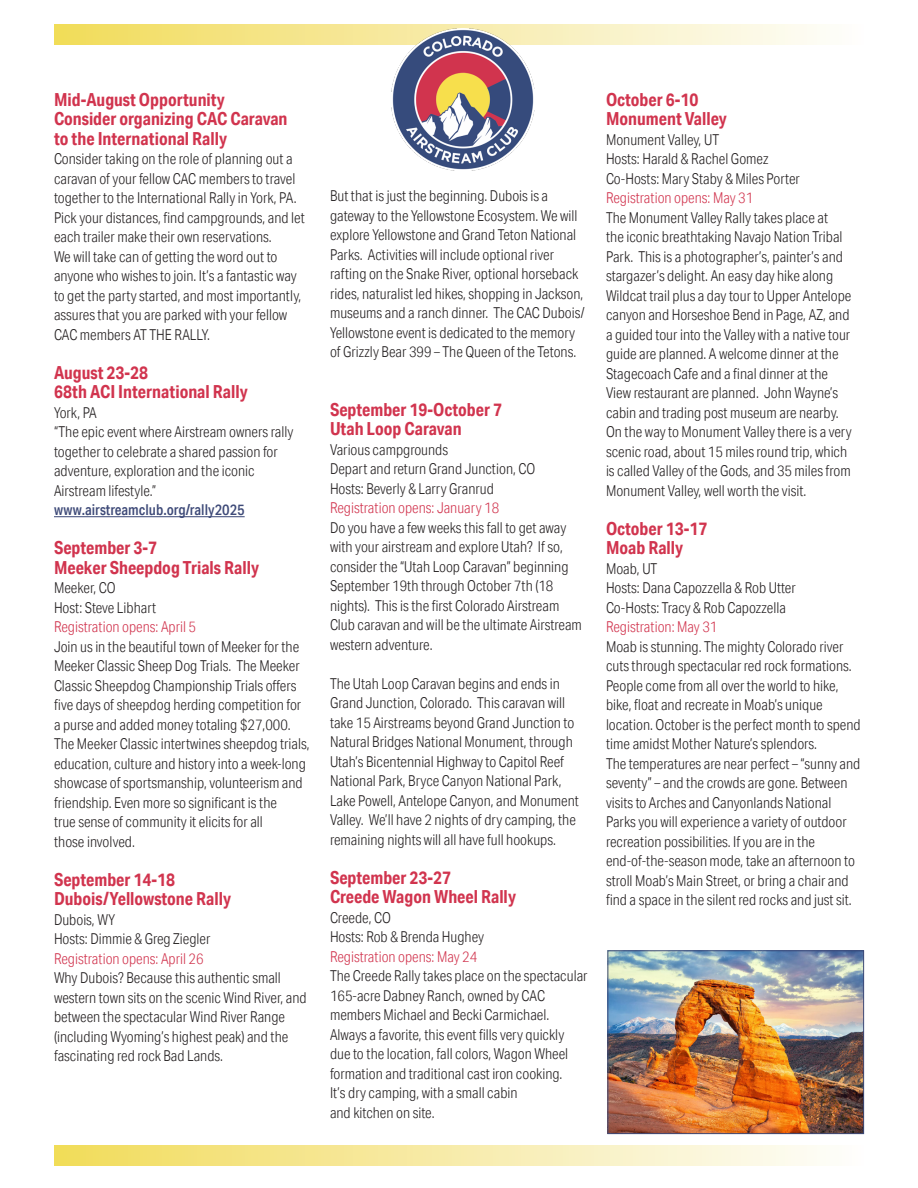
<style>
.page{position:relative;width:918px;height:1188px;background:#fff}
.page>*{position:absolute;margin:0;border:0;box-sizing:border-box;transform-origin:0 0}
.subhead{font:700 18px "Aktiv Grotesk Cd";color:#d1344e}
.subhead-2{font:300 15px/19.5px "Aktiv Grotesk Cd";color:#231f20}
.subhead-3{font:300 15px/19.5px "Aktiv Grotesk Cd";color:#d1344e}
.subhead-4{font:500 15px "Aktiv Grotesk Cd";color:#3e4a78}
.s1{color:#231f20}
.s2{color:#d1344e}
</style>
<div class="page">
<div style="left:54px;top:24px;width:810px;height:20px;background:linear-gradient(to right,#f1db5b,#fefdfc)"></div>
<div style="left:54px;top:1145px;width:810px;height:21px;background:linear-gradient(to right,#f1db5b,#fefdfc)"></div>
<img style="left:392px;top:28px;width:142px;height:143px">
<hr style="left:54px;top:516px;width:191px;height:1px;background:#3e4a78">
<img style="left:610px;top:952px;width:252px;height:180px">
<div style="left:608px;top:950px;width:256px;height:184px;border:1px solid #3e4a78"></div>
<p class="subhead" style="left:54px;top:88px;width:172px">Mid-August Opportunity</p>
<p class="subhead" style="left:54px;top:108px;width:235px">Consider organizing CAC Caravan</p>
<p class="subhead" style="left:54px;top:127px;width:175px">to the International Rally</p>
<p class="subhead-2" style="left:54px;top:149px;width:240px">Consider taking on the role of planning out a</p>
<p class="subhead-2" style="left:54px;top:169px;width:243px">caravan of your fellow CAC members to travel</p>
<p class="subhead-2" style="left:54px;top:188px;width:244px">together to the International Rally in York, PA.</p>
<p class="subhead-2" style="left:54px;top:208px;width:252px">Pick your distances, find campgrounds, and let</p>
<p class="subhead-2" style="left:54px;top:227px;width:219px">each trailer make their own reservations.</p>
<p class="subhead-2" style="left:54px;top:247px;width:225px">We will take can of getting the word out to</p>
<p class="subhead-2" style="left:54px;top:266px;width:244px">anyone who wishes to join. It’s a fantastic way</p>
<p class="subhead-2" style="left:54px;top:286px;width:249px">to get the party started, and most importantly,</p>
<p class="subhead-2" style="left:54px;top:305px;width:235px">assures that you are parked with your fellow<br>CAC members AT THE RALLY.</p>
<p class="subhead" style="left:54px;top:361px;width:96px">August 23-28</p>
<p class="subhead" style="left:54px;top:381px;width:195px">68th ACI International Rally</p>
<p class="subhead-2" style="left:54px;top:403px;width:44px">York, PA</p>
<p class="subhead-2" style="left:54px;top:422px;width:241px">“The epic event where Airstream owners rally together to celebrate a shared passion for adventure, exploration and the iconic Airstream lifestyle.”</p>
<p class="subhead-4" style="left:54px;top:501px;width:192px">www.airstreamclub.org/rally2025</p>
<p class="subhead" style="left:54px;top:537px;width:105px">September 3-7</p>
<p class="subhead" style="left:54px;top:556px;width:207px">Meeker Sheepdog Trials Rally</p>
<p class="subhead-2" style="left:54px;top:578px;width:63px">Meeker, CO</p>
<p class="subhead-3" style="left:54px;top:598px;width:144px"><span class="s1">Host: Steve Libhart<br></span>Registration opens: April 5</p>
<p class="subhead-2" style="left:54px;top:637px;width:257px">Join us in the beautiful town of Meeker for the Meeker Classic Sheep Dog Trials. The Meeker Classic Sheepdog Championship Trials offers five days of sheepdog herding competition for a purse and added money totaling $27,000.<br>The Meeker Classic intertwines sheepdog trials, education, culture and history into a week-long showcase of sportsmanship, volunteerism and friendship. Even more so significant is the<br>true sense of community it elicits for all<br>those involved.</p>
<p class="subhead" style="left:54px;top:868px;width:123px">September 14-18</p>
<p class="subhead" style="left:54px;top:888px;width:179px">Dubois/Yellowstone Rally</p>
<p class="subhead-2" style="left:54px;top:910px;width:63px">Dubois, WY</p>
<p class="subhead-3" style="left:54px;top:929px;width:158px"><span class="s1">Hosts: Dimmie &amp; Greg Ziegler<br></span>Registration opens: April 26</p>
<p class="subhead-2" style="left:54px;top:968px;width:254px">Why Dubois? Because this authentic small western town sits on the scenic Wind River, and between the spectacular Wind River Range (including Wyoming’s highest peak) and the fascinating red rock Bad Lands.</p>
<p class="subhead-2" style="left:330px;top:186px;width:256px">But that is just the beginning. Dubois is a gateway to the Yellowstone Ecosystem. We will explore Yellowstone and Grand Teton National Parks. Activities will include optional river rafting on the Snake River, optional horseback rides, naturalist led hikes, shopping in Jackson, museums and a ranch dinner. The CAC Dubois/ Yellowstone event is dedicated to the memory of Grizzly Bear 399 – The Queen of the Tetons.</p>
<p class="subhead" style="left:330px;top:398px;width:174px">September 19-October 7</p>
<p class="subhead" style="left:330px;top:418px;width:133px">Utah Loop Caravan</p>
<p class="subhead-2" style="left:330px;top:439px;width:120px">Various campgrounds</p>
<p class="subhead-2" style="left:330px;top:459px;width:207px">Depart and return Grand Junction, CO</p>
<p class="subhead-3" style="left:330px;top:478px;width:171px"><span class="s1">Hosts: Beverly &amp; Larry Granrud<br></span>Registration opens: January 18</p>
<p class="subhead-2" style="left:330px;top:517px;width:253px">Do you have a few weeks this fall to get away with your airstream and explore Utah? If so, consider the “Utah Loop Caravan” beginning September 19th through October 7th (18 nights). This is the first Colorado Airstream Club caravan and will be the ultimate Airstream western adventure.</p>
<p class="subhead-2" style="left:330px;top:673px;width:250px">The Utah Loop Caravan begins and ends in Grand Junction, Colorado. This caravan will take 15 Airstreams beyond Grand Junction to Natural Bridges National Monument, through Utah’s Bicentennial Highway to Capitol Reef National Park, Bryce Canyon National Park, Lake Powell, Antelope Canyon, and Monument Valley. We’ll have 2 nights of dry camping, the remaining nights will all have full hookups.</p>
<p class="subhead" style="left:330px;top:866px;width:123px">September 23-27</p>
<p class="subhead" style="left:330px;top:886px;width:188px">Creede Wagon Wheel Rally</p>
<p class="subhead-2" style="left:330px;top:907px;width:63px">Creede, CO</p>
<p class="subhead-3" style="left:330px;top:927px;width:156px"><span class="s1">Hosts: Rob &amp; Brenda Hughey<br></span>Registration opens: May 24</p>
<p class="subhead-2" style="left:330px;top:966px;width:259px">The Creede Rally takes place on the spectacular 165-acre Dabney Ranch, owned by CAC members Michael and Becki Carmichael.<br>Always a favorite, this event fills very quickly due to the location, fall colors, Wagon Wheel formation and traditional cast iron cooking.</p>
<p class="subhead-2" style="left:330px;top:1083px;width:189px">It’s dry camping, with a small cabin and kitchen on site.</p>
<p class="subhead" style="left:606px;top:88px;width:94px">October 6-10</p>
<p class="subhead" style="left:606px;top:108px;width:122px">Monument Valley</p>
<p class="subhead-2" style="left:606px;top:130px;width:115px">Monument Valley, UT</p>
<p class="subhead-2" style="left:606px;top:149px;width:195px">Hosts: Harald &amp; Rachel Gomez<br>Co-Hosts: Mary Staby &amp; Miles Porter<br><span class="s2">Registration opens: May 31</span></p>
<p class="subhead-2" style="left:606px;top:208px;width:247px">The Monument Valley Rally takes place at<br>the iconic breathtaking Navajo Nation Tribal Park. This is a photographer’s, painter’s and stargazer’s delight. An easy day hike along Wildcat trail plus a day tour to Upper Antelope canyon and Horseshoe Bend in Page, AZ, and a guided tour into the Valley with a native tour guide are planned. A welcome dinner at the Stagecoach Cafe and a final dinner at the View restaurant are planned. John Wayne’s cabin and trading post museum are nearby.<br>On the way to Monument Valley there is a very scenic road, about 15 miles round trip, which is called Valley of the Gods, and 35 miles from Monument Valley, well worth the visit.</p>
<p class="subhead" style="left:606px;top:517px;width:103px">October 13-17</p>
<p class="subhead" style="left:606px;top:537px;width:79px">Moab Rally</p>
<p class="subhead-2" style="left:606px;top:559px;width:53px">Moab, UT</p>
<p class="subhead-2" style="left:606px;top:578px;width:191px">Hosts: Dana Capozzella &amp; Rob Utter<br>Co-Hosts: Tracy &amp; Rob Capozzella<br><span class="s2">Registration: May 31</span></p>
<p class="subhead-2" style="left:606px;top:637px;width:256px">Moab is stunning. The mighty Colorado river cuts through spectacular red rock formations.<br>People come from all over the world to hike, bike, float and recreate in Moab’s unique location. October is the perfect month to spend time amidst Mother Nature’s splendors.<br>The temperatures are near perfect – “sunny and seventy” – and the crowds are gone. Between visits to Arches and Canyonlands National Parks you will experience a variety of outdoor recreation possibilities. If you are in the end-of-the-season mode, take an afternoon to stroll Moab’s Main Street, or bring a chair and find a space in the silent red rocks and just sit.</p>
</div>
